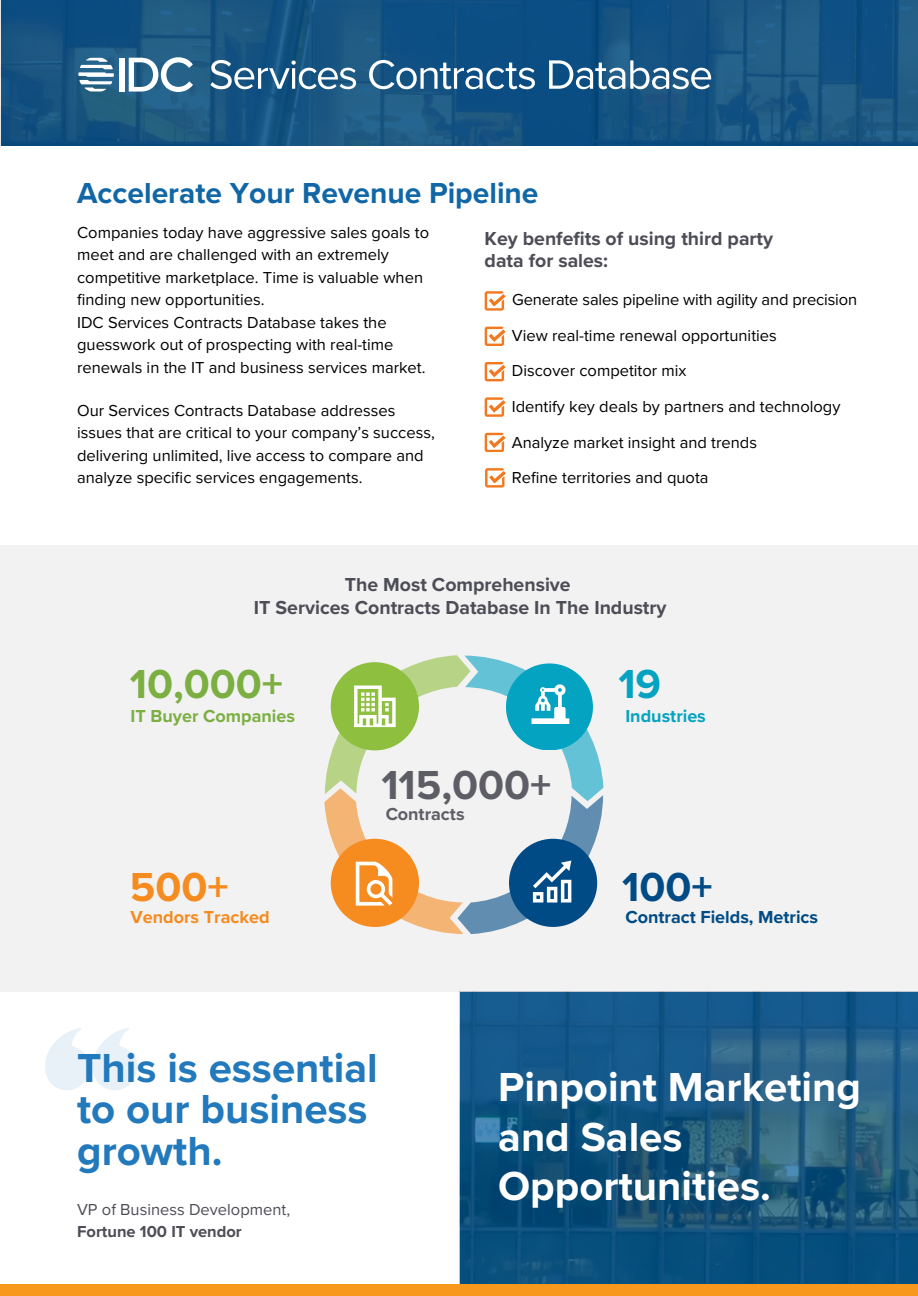
<style>
.page{position:relative;width:918px;height:1296px;background:#fff}
.page>*{position:absolute;margin:0;border:0;box-sizing:border-box;transform-origin:0 0}
.t1{font:700 42px/49.5px "Proxima Nova";color:#fff}
.t2{font:700 42px/41.7px "Proxima Nova";color:#2279bc}
.t3{font:700 42px "Proxima Nova";color:#4d4d57}
.t4{font:700 42px "Proxima Nova";color:#7caf42}
.t5{font:700 42px "Proxima Nova";color:#f68b1f}
.t6{font:700 42px "Proxima Nova";color:#004b85}
.t7{font:700 42px "Proxima Nova";color:#05a3c1}
.t8{font:700 30px "Proxima Nova";color:#1167a6}
.t9{font:700 19.5px/22.5px "Proxima Nova";color:#4d4d57}
.t10{font:700 18px "Proxima Nova";color:#004b85}
.t11{font:700 18px "Proxima Nova";color:#7caf42}
.t12{font:700 18px "Proxima Nova";color:#f68b1f}
.t13{font:700 18px "Proxima Nova";color:#05a3c1}
.t14{font:700 18px "Proxima Nova";color:#4d4d57}
.t15{font:16.5px/22.5px "Proxima Nova";color:#000}
.t16{font:16.5px "Proxima Nova";color:#4d4d57}
.t17{font:700 16.5px "Proxima Nova";color:#4d4d57}
</style>
<div class="page">
<img style="left:0;top:0;width:918px;height:145px">
<div style="left:0;top:545px;width:918px;height:447px;background:#f2f2f2"></div>
<img style="left:460px;top:992px;width:458px;height:292px">
<svg style="left:324px;top:655px;width:279px;height:279px"></svg>
<svg style="left:485px;top:291px;width:21px;height:19px"></svg>
<svg style="left:485px;top:397px;width:21px;height:20px"></svg>
<svg style="left:485px;top:327px;width:21px;height:19px"></svg>
<svg style="left:485px;top:433px;width:21px;height:19px"></svg>
<svg style="left:485px;top:362px;width:21px;height:19px"></svg>
<svg style="left:485px;top:468px;width:21px;height:19px"></svg>
<svg style="left:210px;top:60px;width:146px;height:29px"></svg>
<svg style="left:369px;top:60px;width:166px;height:29px"></svg>
<svg style="left:549px;top:60px;width:162px;height:29px"></svg>
<div style="left:119px;top:58px;width:6px;height:34px;background:#fff"></div>
<svg style="left:129px;top:57px;width:64px;height:35px"></svg>
<svg style="left:78px;top:58px;width:36px;height:33px"></svg>
<svg style="left:45px;top:1028px;width:92px;height:62px"></svg>
<div style="left:0;top:1285px;width:918px;height:11px;background:#f8981d"></div>
<p class="t8" style="left:77px;top:179px;width:463px">Accelerate Your Revenue Pipeline</p>
<p class="t15" style="left:77px;top:222px;width:354px">Companies today have aggressive sales goals to meet and are challenged with an extremely competitive marketplace. Time is valuable when finding new opportunities.</p>
<p class="t15" style="left:77px;top:312px;width:350px">IDC Services Contracts Database takes the guesswork out of prospecting with real-time renewals in the IT and business services market.</p>
<p class="t15" style="left:77px;top:400px;width:359px">Our Services Contracts Database addresses issues that are critical to your company’s success, delivering unlimited, live access to compare and analyze specific services engagements.</p>
<p class="t9" style="left:485px;top:228px;width:290px">Key benfefits of using third party data for sales:</p>
<p class="t15" style="left:512px;top:289px;width:347px">Generate sales pipeline with agility and precision</p>
<p class="t15" style="left:512px;top:325px;width:267px">View real-time renewal opportunities</p>
<p class="t15" style="left:512px;top:360px;width:176px">Discover competitor mix</p>
<p class="t15" style="left:512px;top:396px;width:330px">Identify key deals by partners and technology</p>
<p class="t15" style="left:512px;top:432px;width:247px">Analyze market insight and trends</p>
<p class="t15" style="left:512px;top:467px;width:198px">Refine territories and quota</p>
<p class="t9" style="left:345px;top:574px;width:227px">The Most Comprehensive</p>
<p class="t9" style="left:254px;top:597px;width:414px">IT Services Contracts Database In The Industry</p>
<p class="t4" style="left:130px;top:665px;width:155px">10,000+</p>
<p class="t7" style="left:618px;top:665px;width:44px">19</p>
<p class="t11" style="left:131px;top:707px;width:166px">IT Buyer Companies</p>
<p class="t13" style="left:625px;top:707px;width:82px">Industries</p>
<h1 class="t3" style="left:381px;top:766px;width:172px">115,000+</h1>
<p class="t14" style="left:386px;top:806px;width:81px">Contracts</p>
<p class="t5" style="left:130px;top:867px;width:100px">500+</p>
<p class="t6" style="left:622px;top:867px;width:92px">100+</p>
<p class="t12" style="left:131px;top:908px;width:141px">Vendors Tracked</p>
<p class="t10" style="left:625px;top:908px;width:194px">Contract Fields, Metrics</p>
<p class="t2" style="left:77px;top:1049px;width:302px">This is essential to our business growth.</p>
<p class="t16" style="left:77px;top:1202px;width:215px">VP of Business Development,</p>
<p class="t17" style="left:77px;top:1224px;width:166px">Fortune 100 IT vendor</p>
<p class="t1" style="left:498px;top:1064px;width:364px">Pinpoint Marketing and Sales<br>Opportunities.</p>
</div>
